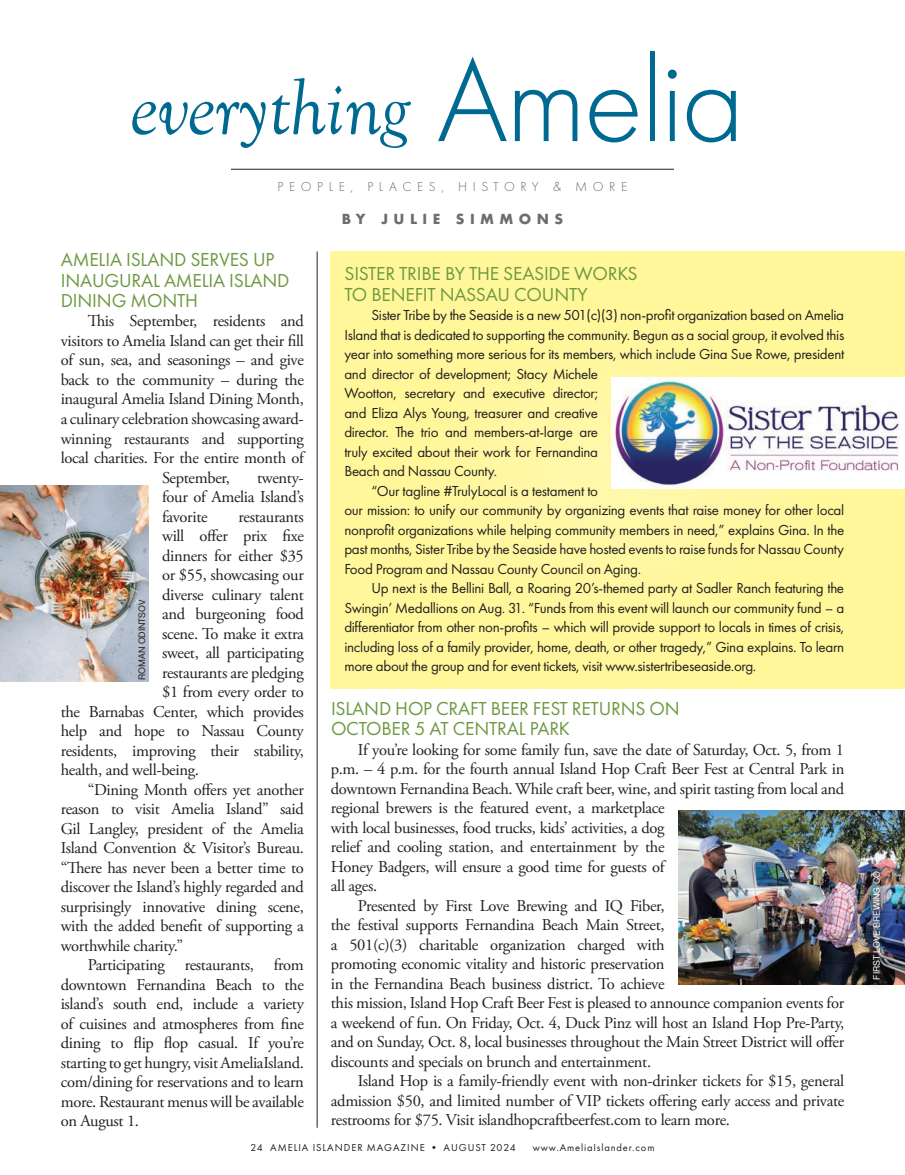
<style>
.page{position:relative;width:905px;height:1175px;background:#fff}
.page>*{position:absolute;margin:0;border:0;box-sizing:border-box;transform-origin:0 0}
.t1{font:italic 81px "Goudy Old Sty";letter-spacing:-.01em;color:#006991}
.t2{font:19.5px/20.2px "Futura PT";letter-spacing:-.01em;color:#6d9942}
.t3{font:16.5px/19.5px "Adobe Garamond Pro";letter-spacing:-.02em;color:#231f20;text-align:justify}
.t4{font:15px "Futura PT";letter-spacing:-.02em;color:#231f20}
.t5{font:300 13.5px "Futura PT";letter-spacing:.41em;color:#6c6d70}
.t6{font:700 13.5px "Futura";letter-spacing:.4em;color:#6c6d70}
.t7{font:10.5px "Futura PT";letter-spacing:.08em;color:#231f20}
.t8{font:9px "Helvetica Neue";letter-spacing:-.01em;color:#fff}
.t9{font:9px "Helvetica Neue";letter-spacing:-.01em;color:#231f20}
.s1{font-family:"Futura PT";font-weight:300;font-style:normal;font-size:123px}
</style>
<div class="page">
<hr style="left:231px;top:169px;width:443px;height:1px;background:#231f20">
<hr style="left:317px;top:251px;width:1px;height:876px;background:#231f20">
<div style="left:331px;top:251px;width:573px;height:437px;background:#fff79a"></div>
<svg style="left:529px;top:377px;width:362px;height:162px"></svg>
<img style="left:678px;top:810px;width:226px;height:174px">
<img style="left:611px;top:378px;width:293px;height:110px">
<img style="left:0;top:485px;width:148px;height:196px">
<div style="left:858px;top:857px;width:36px;height:135px;background:#231f20;opacity:.8"></div>
<h1 class="t1" style="left:130px;top:64px;width:616px">everything <span class="s1">Amelia</span></h1>
<p class="t5" style="left:277px;top:179px;width:351px">PEOPLE, PLACES, HISTORY &amp; MORE</p>
<p class="t6" style="left:342px;top:209px;width:223px">BY JULIE SIMMONS</p>
<p class="t2" style="left:61px;top:250px;width:230px">AMELIA ISLAND SERVES UP<br>INAUGURAL AMELIA ISLAND<br>DINING MONTH</p>
<p class="t3" style="left:88px;top:312px;width:218px">This September, residents and</p>
<p class="t3" style="left:61px;top:331px;width:245px">visitors to Amelia Island can get their fill</p>
<p class="t3" style="left:61px;top:351px;width:245px">of sun, sea, and seasonings – and give</p>
<p class="t3" style="left:61px;top:370px;width:245px">back to the community – during the</p>
<p class="t3" style="left:61px;top:390px;width:245px">inaugural Amelia Island Dining Month,</p>
<p class="t3" style="left:61px;top:409px;width:245px">a culinary celebration showcasing award-</p>
<p class="t3" style="left:61px;top:429px;width:245px">winning restaurants and supporting</p>
<p class="t3" style="left:61px;top:448px;width:245px">local charities. For the entire month of</p>
<p class="t3" style="left:162px;top:468px;width:69px">September,</p>
<p class="t3" style="left:162px;top:468px;width:143px;text-indent:95px">twenty&shy;four of Amelia Island’s favorite</p>
<p class="t3" style="left:238px;top:507px;width:67px">restaurants</p>
<p class="t3" style="left:162px;top:526px;width:143px">will offer prix fixe</p>
<p class="t3" style="left:162px;top:546px;width:143px">dinners for either $35</p>
<p class="t3" style="left:162px;top:565px;width:143px">or $55, showcasing our</p>
<p class="t3" style="left:162px;top:585px;width:143px">diverse culinary talent</p>
<p class="t3" style="left:162px;top:604px;width:143px">and burgeoning food</p>
<p class="t3" style="left:162px;top:624px;width:143px">scene. To make it extra</p>
<p class="t3" style="left:162px;top:643px;width:143px">sweet, all participating</p>
<p class="t3" style="left:162px;top:663px;width:143px">restaurants are pledging</p>
<p class="t3" style="left:162px;top:682px;width:143px">$1 from every order to</p>
<p class="t3" style="left:61px;top:702px;width:245px">the Barnabas Center, which provides</p>
<p class="t3" style="left:61px;top:721px;width:245px">help and hope to Nassau County</p>
<p class="t3" style="left:61px;top:741px;width:245px">residents, improving their stability,</p>
<p class="t3" style="left:61px;top:760px;width:140px">health, and well-being.</p>
<p class="t3" style="left:88px;top:780px;width:218px">“Dining Month offers yet another</p>
<p class="t3" style="left:61px;top:799px;width:245px">reason to visit Amelia Island” said</p>
<p class="t3" style="left:61px;top:819px;width:245px">Gil Langley, president of the Amelia</p>
<p class="t3" style="left:61px;top:838px;width:245px">Island Convention &amp; Visitor’s Bureau.</p>
<p class="t3" style="left:61px;top:858px;width:244px">“There has never been a better time to</p>
<p class="t3" style="left:61px;top:878px;width:245px">discover the Island’s highly regarded and</p>
<p class="t3" style="left:61px;top:897px;width:245px">surprisingly innovative dining scene,</p>
<p class="t3" style="left:61px;top:917px;width:245px">with the added benefit of supporting a</p>
<p class="t3" style="left:61px;top:936px;width:124px">worthwhile charity.”</p>
<p class="t3" style="left:88px;top:956px;width:218px">Participating restaurants, from</p>
<p class="t3" style="left:61px;top:975px;width:245px">downtown Fernandina Beach to the</p>
<p class="t3" style="left:61px;top:995px;width:245px">island’s south end, include a variety</p>
<p class="t3" style="left:61px;top:1014px;width:245px">of cuisines and atmospheres from fine</p>
<p class="t3" style="left:61px;top:1034px;width:245px">dining to flip flop casual. If you’re</p>
<p class="t3" style="left:61px;top:1053px;width:245px">starting to get hungry, visit AmeliaIsland.</p>
<p class="t3" style="left:61px;top:1073px;width:245px">com/dining for reservations and to learn</p>
<p class="t3" style="left:61px;top:1092px;width:245px">more. Restaurant menus will be available</p>
<p class="t3" style="left:61px;top:1112px;width:80px">on August 1.</p>
<p class="t9" style="left:135px;top:679px;width:81px;rotate:-90deg">ROMAN ODINTSOV</p>
<p class="t2" style="left:344px;top:264px;width:295px">SISTER TRIBE BY THE SEASIDE WORKS<br>TO BENEFIT NASSAU COUNTY</p>
<p class="t4" style="left:371px;top:306px;width:474px">Sister Tribe by the Seaside is a new 501(c)(3) non-profit organization based on Amelia</p>
<p class="t4" style="left:344px;top:326px;width:501px">Island that is dedicated to supporting the community. Begun as a social group, it evolved this</p>
<p class="t4" style="left:344px;top:345px;width:501px">year into something more serious for its members, which include Gina Sue Rowe, president</p>
<p class="t4" style="left:344px;top:365px;width:255px">and director of development; Stacy Michele</p>
<p class="t4" style="left:344px;top:384px;width:255px">Wootton, secretary and executive director;</p>
<p class="t4" style="left:344px;top:404px;width:255px">and Eliza Alys Young, treasurer and creative</p>
<p class="t4" style="left:344px;top:423px;width:255px">director. The trio and members-at-large are</p>
<p class="t4" style="left:344px;top:443px;width:255px">truly excited about their work for Fernandina</p>
<p class="t4" style="left:344px;top:462px;width:154px">Beach and Nassau County.</p>
<p class="t4" style="left:371px;top:482px;width:228px">“Our tagline #TrulyLocal is a testament to</p>
<p class="t4" style="left:344px;top:501px;width:501px">our mission: to unify our community by organizing events that raise money for other local</p>
<p class="t4" style="left:344px;top:521px;width:501px">nonprofit organizations while helping community members in need,” explains Gina. In the</p>
<p class="t4" style="left:344px;top:540px;width:501px">past months, Sister Tribe by the Seaside have hosted events to raise funds for Nassau County</p>
<p class="t4" style="left:344px;top:560px;width:298px">Food Program and Nassau County Council on Aging.</p>
<p class="t4" style="left:371px;top:579px;width:474px">Up next is the Bellini Ball, a Roaring 20’s-themed party at Sadler Ranch featuring the</p>
<p class="t4" style="left:344px;top:599px;width:501px">Swingin’ Medallions on Aug. 31. “Funds from this event will launch our community fund – a</p>
<p class="t4" style="left:344px;top:618px;width:501px">differentiator from other non-profits – which will provide support to locals in times of crisis,</p>
<p class="t4" style="left:344px;top:638px;width:501px">including loss of a family provider, home, death, or other tragedy,” Gina explains. To learn</p>
<p class="t4" style="left:344px;top:657px;width:413px">more about the group and for event tickets, visit www.sistertribeseaside.org.</p>
<p class="t2" style="left:331px;top:698px;width:350px">ISLAND HOP CRAFT BEER FEST RETURNS ON<br>OCTOBER 5 AT CENTRAL PARK</p>
<p class="t3" style="left:358px;top:740px;width:488px">If you’re looking for some family fun, save the date of Saturday, Oct. 5, from 1</p>
<p class="t3" style="left:331px;top:759px;width:515px">p.m. – 4 p.m. for the fourth annual Island Hop Craft Beer Fest at Central Park in</p>
<p class="t3" style="left:331px;top:779px;width:515px">downtown Fernandina Beach. While craft beer, wine, and spirit tasting from local and</p>
<p class="t3" style="left:331px;top:798px;width:335px">regional brewers is the featured event, a marketplace</p>
<p class="t3" style="left:331px;top:818px;width:335px">with local businesses, food trucks, kids’ activities, a dog</p>
<p class="t3" style="left:331px;top:837px;width:335px">relief and cooling station, and entertainment by the</p>
<p class="t3" style="left:331px;top:857px;width:335px">Honey Badgers, will ensure a good time for guests of</p>
<p class="t3" style="left:331px;top:876px;width:48px">all ages.</p>
<p class="t3" style="left:358px;top:896px;width:308px">Presented by First Love Brewing and IQ Fiber,</p>
<p class="t3" style="left:331px;top:915px;width:335px">the festival supports Fernandina Beach Main Street,</p>
<p class="t3" style="left:331px;top:935px;width:335px">a 501(c)(3) charitable organization charged with</p>
<p class="t3" style="left:331px;top:954px;width:335px">promoting economic vitality and historic preservation</p>
<p class="t3" style="left:331px;top:974px;width:335px">in the Fernandina Beach business district. To achieve</p>
<p class="t3" style="left:331px;top:993px;width:515px">this mission, Island Hop Craft Beer Fest is pleased to announce companion events for</p>
<p class="t3" style="left:331px;top:1013px;width:515px">a weekend of fun. On Friday, Oct. 4, Duck Pinz will host an Island Hop Pre-Party,</p>
<p class="t3" style="left:331px;top:1032px;width:515px">and on Sunday, Oct. 8, local businesses throughout the Main Street District will offer</p>
<p class="t3" style="left:331px;top:1052px;width:322px">discounts and specials on brunch and entertainment.</p>
<p class="t3" style="left:358px;top:1071px;width:488px">Island Hop is a family-friendly event with non-drinker tickets for $15, general</p>
<p class="t3" style="left:331px;top:1091px;width:515px">admission $50, and limited number of VIP tickets offering early access and private</p>
<p class="t3" style="left:331px;top:1110px;width:400px">restrooms for $75. Visit islandhopcraftbeerfest.com to learn more.</p>
<p class="t7" style="left:250px;top:1140px;width:267px">24 AMELIA ISLANDER MAGAZINE • AUGUST 2024</p>
<p class="t7" style="left:533px;top:1140px;width:123px">www.AmeliaIslander.com</p>
<p class="t8" style="left:870px;top:979px;width:110px;rotate:-90deg">FIRST LOVE BREWING CO</p>
</div>
